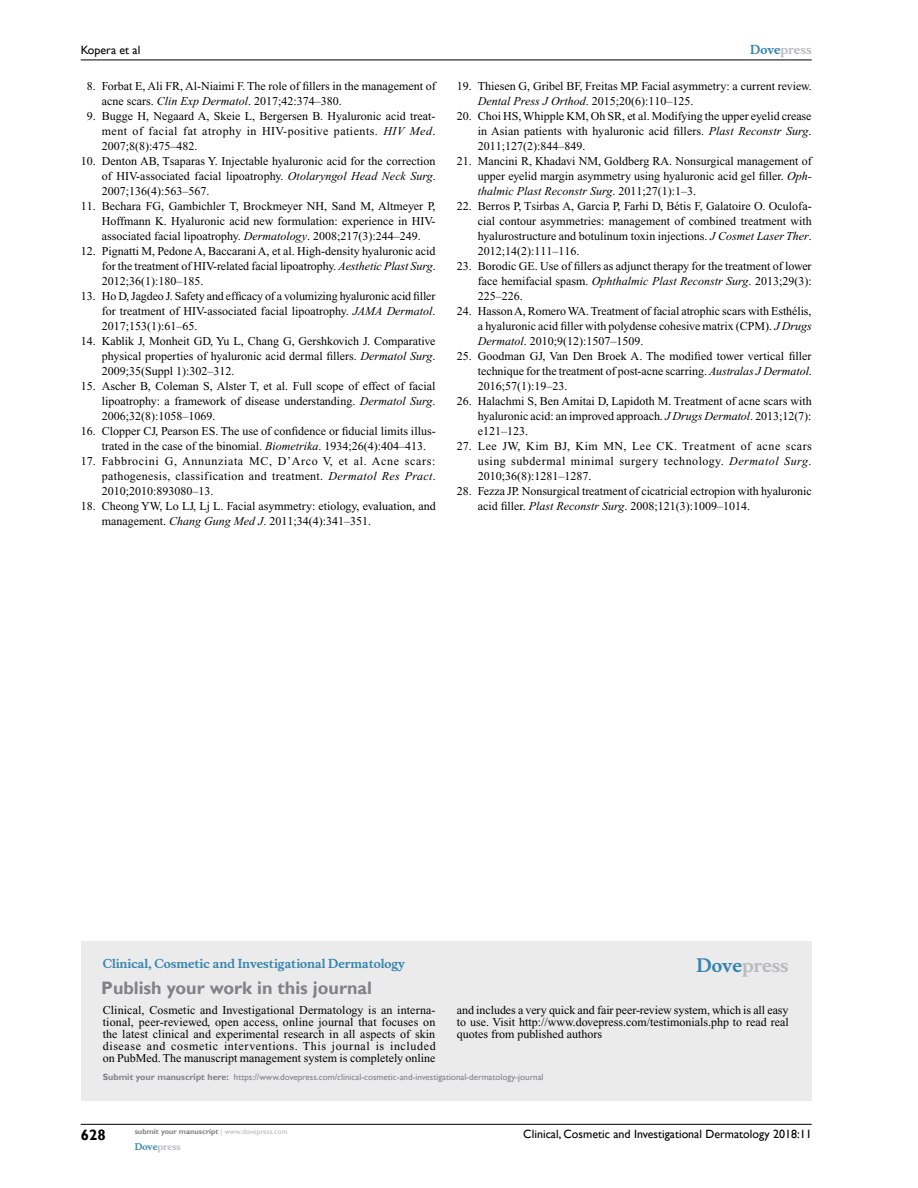
<style>
.page{position:relative;width:918px;height:1188px;background:#fff}
.page>*{position:absolute;margin:0;border:0;box-sizing:border-box;transform-origin:0 0}
.t1{font:700 18px "Gill Sans";color:#808285}
.t2{font:700 18px "Musee";color:#b8babc}
.t3{font:700 15px "Gill Sans";color:#000}
.t4{font:12px/15px "Times New Roman";color:#000;text-align:justify}
.t5{font:12px "Gill Sans";color:#000}
.t6{font:700 12px "Musee";color:#3785ad}
.t7{font:700 12px "Musee";color:#b8babc}
.t8{font:9px "Gill Sans";color:#808285}
.t9{font:700 9px "Musee";color:#b8babc}
.t10{font:700 7.5px "Gill Sans";color:#808285}
.s1{font-style:italic}
.s2{color:#3785ad}
.s3{font-weight:700}
.s4{font-weight:400;color:#b8babc}
</style>
<div class="page">
<div style="left:81px;top:941px;width:731px;height:159px;background:#ebebec"></div>
<hr style="left:81px;top:1124px;width:731px;height:1px;background:#000">
<hr style="left:81px;top:60px;width:731px;height:1px;background:#000">
<p class="t5" style="left:81px;top:43px;width:61px">Kopera et al</p>
<p class="t4" style="left:102px;top:79px;width:335px;text-indent:-15px">8. Forbat E, Ali FR, Al-Niaimi F. The role of fillers in the management of acne scars. <span class="s1">Clin Exp Dermatol</span>. 2017;42:374–380.</p>
<p class="t4" style="left:102px;top:109px;width:335px;text-indent:-15px">9. Bugge H, Negaard A, Skeie L, Bergersen B. Hyaluronic acid treat&shy;ment of facial fat atrophy in HIV-positive patients. <span class="s1">HIV Med</span>.<br>2007;8(8):475–482.</p>
<p class="t4" style="left:102px;top:154px;width:336px;text-indent:-21px">10. Denton AB, Tsaparas Y. Injectable hyaluronic acid for the correction of HIV-associated facial lipoatrophy. <span class="s1">Otolaryngol Head Neck Surg</span>.<br>2007;136(4):563–567.</p>
<p class="t4" style="left:102px;top:199px;width:335px;text-indent:-21px">11. Bechara FG, Gambichler T, Brockmeyer NH, Sand M, Altmeyer P, Hoffmann K. Hyaluronic acid new formulation: experience in HIV&shy;associated facial lipoatrophy. <span class="s1">Dermatology</span>. 2008;217(3):244–249.</p>
<p class="t4" style="left:102px;top:244px;width:335px;text-indent:-21px">12. Pignatti M, Pedone A, Baccarani A, et al. High-density hyaluronic acid for the treatment of HIV-related facial lipoatrophy. <span class="s1">Aesthetic Plast Surg</span>.<br>2012;36(1):180–185.</p>
<p class="t4" style="left:102px;top:289px;width:335px;text-indent:-21px">13. Ho D, Jagdeo J. Safety and efficacy of a volumizing hyaluronic acid filler for treatment of HIV-associated facial lipoatrophy. <span class="s1">JAMA Dermatol</span>.<br>2017;153(1):61–65.</p>
<p class="t4" style="left:102px;top:334px;width:335px;text-indent:-21px">14. Kablik J, Monheit GD, Yu L, Chang G, Gershkovich J. Comparative physical properties of hyaluronic acid dermal fillers. <span class="s1">Dermatol Surg</span>.<br>2009;35(Suppl 1):302–312.</p>
<p class="t4" style="left:102px;top:379px;width:335px;text-indent:-21px">15. Ascher B, Coleman S, Alster T, et al. Full scope of effect of facial lipoatrophy: a framework of disease understanding. <span class="s1">Dermatol Surg</span>.<br>2006;32(8):1058–1069.</p>
<p class="t4" style="left:102px;top:424px;width:335px;text-indent:-21px">16. Clopper CJ, Pearson ES. The use of confidence or fiducial limits illus&shy;trated in the case of the binomial. <span class="s1">Biometrika</span>. 1934;26(4):404–413.</p>
<p class="t4" style="left:102px;top:454px;width:335px;text-indent:-21px">17. Fabbrocini G, Annunziata MC, D’Arco V, et al. Acne scars: pathogenesis, classification and treatment. <span class="s1">Dermatol Res Pract</span>.<br>2010;2010:893080–13.</p>
<p class="t4" style="left:102px;top:499px;width:335px;text-indent:-21px">18. Cheong YW, Lo LJ, Lj L. Facial asymmetry: etiology, evaluation, and management. <span class="s1">Chang Gung Med J</span>. 2011;34(4):341–351.</p>
<p class="t7" style="left:750px;top:43px;width:63px"><span class="s2">Dove</span>press</p>
<p class="t4" style="left:478px;top:78px;width:335px;text-indent:-21px">19. Thiesen G, Gribel BF, Freitas MP. Facial asymmetry: a current review.<br><span class="s1">Dental Press J Orthod</span>. 2015;20(6):110–125.</p>
<p class="t4" style="left:478px;top:108px;width:335px;text-indent:-21px">20. Choi HS, Whipple KM, Oh SR, et al. Modifying the upper eyelid crease in Asian patients with hyaluronic acid fillers. <span class="s1">Plast Reconstr Surg</span>.<br>2011;127(2):844–849.</p>
<p class="t4" style="left:478px;top:153px;width:335px;text-indent:-21px">21. Mancini R, Khadavi NM, Goldberg RA. Nonsurgical management of upper eyelid margin asymmetry using hyaluronic acid gel filler. <span class="s1">Oph&shy;thalmic Plast Reconstr Surg</span>. 2011;27(1):1–3.</p>
<p class="t4" style="left:478px;top:198px;width:335px;text-indent:-21px">22. Berros P, Tsirbas A, Garcia P, Farhi D, Bétis F, Galatoire O. Oculofa&shy;cial contour asymmetries: management of combined treatment with hyalurostructure and botulinum toxin injections. <span class="s1">J Cosmet Laser Ther</span>.<br>2012;14(2):111–116.</p>
<p class="t4" style="left:478px;top:258px;width:335px;text-indent:-21px">23. Borodic GE. Use of fillers as adjunct therapy for the treatment of lower face hemifacial spasm. <span class="s1">Ophthalmic Plast Reconstr Surg</span>. 2013;29(3):<br>225–226.</p>
<p class="t4" style="left:478px;top:303px;width:335px;text-indent:-21px">24. Hasson A, Romero WA. Treatment of facial atrophic scars with Esthélis, a hyaluronic acid filler with polydense cohesive matrix (CPM). <span class="s1">J Drugs Dermatol</span>. 2010;9(12):1507–1509.</p>
<p class="t4" style="left:478px;top:348px;width:336px;text-indent:-21px">25. Goodman GJ, Van Den Broek A. The modified tower vertical filler technique for the treatment of post-acne scarring. <span class="s1">Australas J Dermatol</span>.<br>2016;57(1):19–23.</p>
<p class="t4" style="left:478px;top:393px;width:335px;text-indent:-21px">26. Halachmi S, Ben Amitai D, Lapidoth M. Treatment of acne scars with hyaluronic acid: an improved approach. <span class="s1">J Drugs Dermatol</span>. 2013;12(7): e121–123.</p>
<p class="t4" style="left:478px;top:438px;width:336px;text-indent:-21px">27. Lee JW, Kim BJ, Kim MN, Lee CK. Treatment of acne scars using subdermal minimal surgery technology. <span class="s1">Dermatol Surg</span>.<br>2010;36(8):1281–1287.</p>
<p class="t4" style="left:478px;top:483px;width:335px;text-indent:-21px">28. Fezza JP. Nonsurgical treatment of cicatricial ectropion with hyaluronic acid filler. <span class="s1">Plast Reconstr Surg</span>. 2008;121(3):1009–1014.</p>
<p class="t6" style="left:103px;top:956px;width:304px">Clinical, Cosmetic and Investigational Dermatology</p>
<h1 class="t1" style="left:101px;top:977px;width:272px">Publish your work in this journal</h1>
<h1 class="t2" style="left:697px;top:955px;width:94px"><span class="s2">Dove</span>press</h1>
<p class="t4" style="left:103px;top:1004px;width:334px;line-height:12px">Clinical, Cosmetic and Investigational Dermatology is an interna&shy;tional, peer-reviewed, open access, online journal that focuses on the latest clinical and experimental research in all aspects of skin disease and cosmetic interventions. This journal is included on PubMed. The manuscript management system is completely online</p>
<p class="t4" style="left:457px;top:1004px;width:333px;line-height:12px">and includes a very quick and fair peer-review system, which is all easy to use. Visit http://www.dovepress.com/testimonials.php to read real quotes from published authors</p>
<p class="t8" style="left:103px;top:1072px;width:442px"><span class="s3">Submit your manuscript here:</span> https://www.dovepress.com/clinical-cosmetic-and-investigational-dermatology-journal</p>
<p class="t3" style="left:81px;top:1126px;width:26px">628</p>
<p class="t10" style="left:135px;top:1127px;width:154px">submit your manuscript <span class="s4">| www.dovepress.com</span></p>
<p class="t9" style="left:135px;top:1141px;width:48px"><span class="s2">Dove</span>press</p>
<p class="t5" style="left:523px;top:1127px;width:290px">Clinical, Cosmetic and Investigational Dermatology 2018:11</p>
</div>
